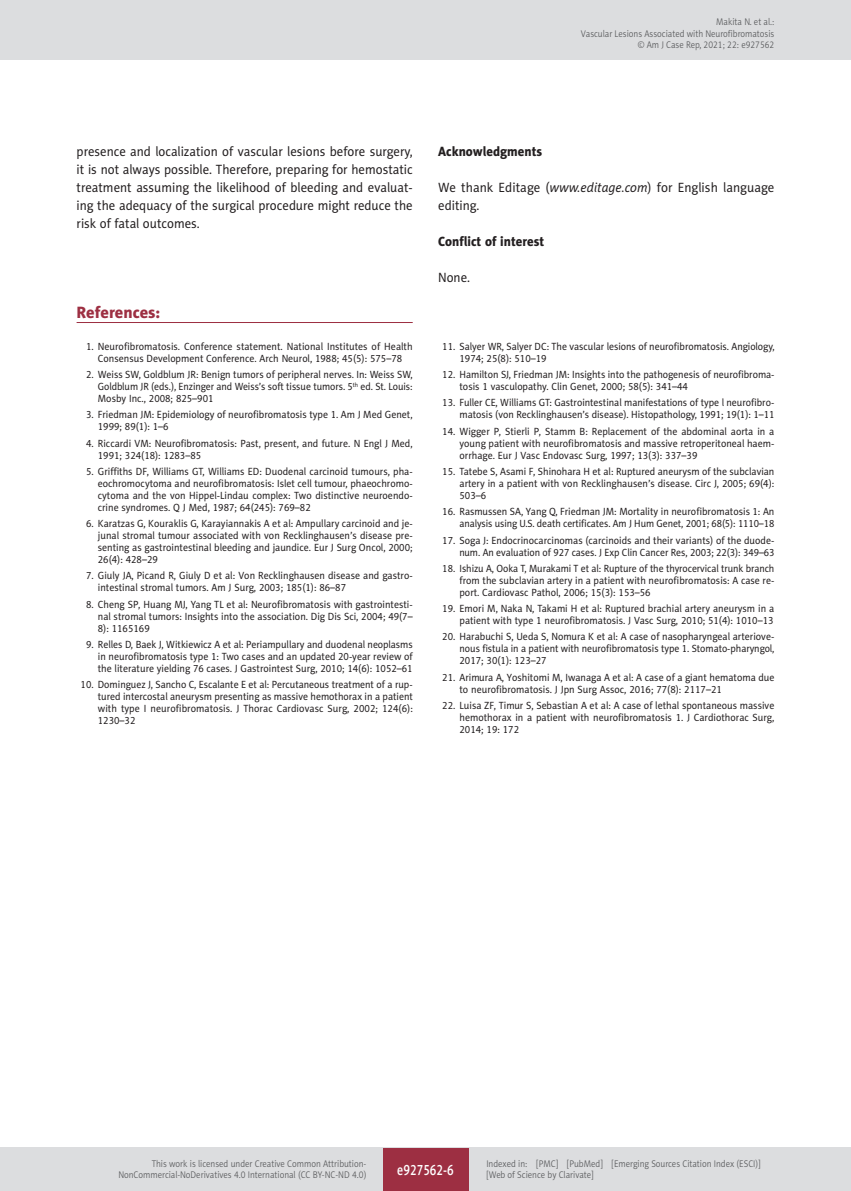
<style>
.page{position:relative;width:851px;height:1191px;background:#fff}
.page>*{position:absolute;margin:0;border:0;box-sizing:border-box;transform-origin:0 0}
.AJCR_Referencje_Tytu{font:16.5px "Naomi Sans EFN Heavy";color:#9d2f42}
.t1{font:15px "Naomi Sans EFN Medium";color:#fff;scale:.8 1}
.AJCR_Body{font:13.5px/18px "Naomi Sans EFN";color:#231f20;text-align:justify;scale:.95 1}
.AJCR_Body-2{font:13.5px/18px "Naomi Sans EFN";color:#231f20;scale:.96 1}
.AJCR_Headline_2{font:13.5px "Naomi Sans EFN Heavy";color:#231f20;scale:.95 1}
.AJCR_Referencje_punk{font:10.5px/12px "Naomi Sans EFN";color:#231f20;text-align:justify;scale:.95 1}
.AJCR_Referencje_punk-2{font:10.5px/12px "Naomi Sans EFN";color:#231f20;text-align:justify;scale:.94 1}
.AJCR_Referencje_punk-3{font:10.5px/12px "Naomi Sans EFN";color:#231f20;text-align:justify;scale:.93 1}
.t2{font:9.75px/11.2px "Naomi Sans EFN Light";color:#57585a;text-align:right;scale:.9 1}
.s1{font-style:italic}
</style>
<div class="page">
<hr style="left:77px;top:322px;width:335px;height:1px;background:#9d2f42">
<div style="left:0;top:0;width:850px;height:60px;background:#dcdddf"></div>
<div style="left:0;top:1148px;width:850px;height:43px;background:#dcdddf"></div>
<div style="left:383px;top:1147px;width:85px;height:43px;background:#9d2f42"></div>
<p class="t2" style="left:581px;top:16px;width:216px">Makita N. et al.:<br>Vascular Lesions Associated with Neurofibromatosis © Am J Case Rep, 2021; 22: e927562</p>
<p class="AJCR_Body" style="left:77px;top:142px;width:355px">presence and localization of vascular lesions before surgery, it is not always possible. Therefore, preparing for hemostatic treatment assuming the likelihood of bleeding and evaluat&shy;ing the adequacy of the surgical procedure might reduce the risk of fatal outcomes.</p>
<p class="AJCR_Referencje_Tytu" style="left:77px;top:302px;width:85px">References:</p>
<p class="AJCR_Referencje_punk" style="left:86px;top:340px;width:345px;text-align:center">1. Neurofibromatosis. Conference statement. National Institutes of Health<br>Consensus Development Conference. Arch Neurol, 1988; 45(5): 575–78</p>
<p class="AJCR_Referencje_punk" style="left:98px;top:369px;width:333px;text-indent:-12px">2. Weiss SW, Goldblum JR: Benign tumors of peripheral nerves. In: Weiss SW, Goldblum JR (eds.), Enzinger and Weiss’s soft tissue tumors. 5<sup>th</sup> ed. St. Louis:<br>Mosby Inc., 2008; 825–901</p>
<p class="AJCR_Referencje_punk" style="left:98px;top:409px;width:333px;text-indent:-12px">3. Friedman JM: Epidemiology of neurofibromatosis type 1. Am J Med Genet,<br>1999; 89(1): 1–6</p>
<p class="AJCR_Referencje_punk" style="left:98px;top:437px;width:333px;text-indent:-12px">4. Riccardi VM: Neurofibromatosis: Past, present, and future. N Engl J Med,<br>1991; 324(18): 1283–85</p>
<p class="AJCR_Referencje_punk" style="left:98px;top:465px;width:333px;text-indent:-12px">5. Griffiths DF, Williams GT, Williams ED: Duodenal carcinoid tumours, pha&shy;eochromocytoma and neurofibromatosis: Islet cell tumour, phaeochromo&shy;cytoma and the von Hippel-Lindau complex: Two distinctive neuroendo&shy;crine syndromes. Q J Med, 1987; 64(245): 769–82</p>
<p class="AJCR_Referencje_punk" style="left:98px;top:518px;width:333px;text-indent:-12px">6. Karatzas G, Kouraklis G, Karayiannakis A et al: Ampullary carcinoid and je&shy;junal stromal tumour associated with von Recklinghausen’s disease pre&shy;senting as gastrointestinal bleeding and jaundice. Eur J Surg Oncol, 2000; 26(4): 428–29</p>
<p class="AJCR_Referencje_punk" style="left:98px;top:570px;width:333px;text-indent:-12px">7. Giuly JA, Picand R, Giuly D et al: Von Recklinghausen disease and gastro&shy;intestinal stromal tumors. Am J Surg, 2003; 185(1): 86–87</p>
<p class="AJCR_Referencje_punk" style="left:98px;top:598px;width:333px;text-indent:-12px">8. Cheng SP, Huang MJ, Yang TL et al: Neurofibromatosis with gastrointesti&shy;nal stromal tumors: Insights into the association. Dig Dis Sci, 2004; 49(7– 8): 1165169</p>
<p class="AJCR_Referencje_punk-2" style="left:98px;top:638px;width:336px;text-indent:-12px">9. Relles D, Baek J, Witkiewicz A et al: Periampullary and duodenal neoplasms in neurofibromatosis type 1: Two cases and an updated 20-year review of the literature yielding 76 cases. J Gastrointest Surg, 2010; 14(6): 1052–61</p>
<p class="AJCR_Referencje_punk-2" style="left:98px;top:679px;width:336px;text-indent:-17px">10. Dominguez J, Sancho C, Escalante E et al: Percutaneous treatment of a rup&shy;tured intercostal aneurysm presenting as massive hemothorax in a patient with type I neurofibromatosis. J Thorac Cardiovasc Surg, 2002; 124(6):<br>1230–32</p>
<p class="AJCR_Headline_2" style="left:438px;top:143px;width:111px">Acknowledgments</p>
<p class="AJCR_Body-2" style="left:438px;top:178px;width:351px">We thank Editage (<span class="s1">www.editage.com</span>) for English language editing.</p>
<p class="AJCR_Headline_2" style="left:438px;top:233px;width:113px">Conflict of interest</p>
<p class="AJCR_Body" style="left:438px;top:268px;width:35px">None.</p>
<p class="AJCR_Referencje_punk-2" style="left:459px;top:340px;width:336px;text-indent:-17px">11. Salyer WR, Salyer DC: The vascular lesions of neurofibromatosis. Angiology,<br>1974; 25(8): 510–19</p>
<p class="AJCR_Referencje_punk-2" style="left:459px;top:369px;width:336px;text-indent:-17px">12. Hamilton SJ, Friedman JM: Insights into the pathogenesis of neurofibroma&shy;tosis 1 vasculopathy. Clin Genet, 2000; 58(5): 341–44</p>
<p class="AJCR_Referencje_punk-2" style="left:442px;top:397px;width:355px;text-align:right">13. Fuller CE, Williams GT: Gastrointestinal manifestations of type l neurofibro&shy;matosis (von Recklinghausen’s disease). Histopathology, 1991; 19(1): 1–11</p>
<p class="AJCR_Referencje_punk" style="left:459px;top:425px;width:333px;text-indent:-17px">14. Wigger P, Stierli P, Stamm B: Replacement of the abdominal aorta in a young patient with neurofibromatosis and massive retroperitoneal haem&shy;orrhage. Eur J Vasc Endovasc Surg, 1997; 13(3): 337–39</p>
<p class="AJCR_Referencje_punk-2" style="left:459px;top:465px;width:336px;text-indent:-17px">15. Tatebe S, Asami F, Shinohara H et al: Ruptured aneurysm of the subclavian artery in a patient with von Recklinghausen’s disease. Circ J, 2005; 69(4):<br>503–6</p>
<p class="AJCR_Referencje_punk" style="left:442px;top:506px;width:351px;text-align:right">16. Rasmussen SA, Yang Q, Friedman JM: Mortality in neurofibromatosis 1: An analysis using U.S. death certificates. Am J Hum Genet, 2001; 68(5): 1110–18</p>
<p class="AJCR_Referencje_punk" style="left:442px;top:534px;width:351px;text-align:right">17. Soga J: Endocrinocarcinomas (carcinoids and their variants) of the duode&shy;num. An evaluation of 927 cases. J Exp Clin Cancer Res, 2003; 22(3): 349–63</p>
<p class="AJCR_Referencje_punk-3" style="left:459px;top:562px;width:340px;text-indent:-17px">18. Ishizu A, Ooka T, Murakami T et al: Rupture of the thyrocervical trunk branch from the subclavian artery in a patient with neurofibromatosis: A case re&shy;port. Cardiovasc Pathol, 2006; 15(3): 153–56</p>
<p class="AJCR_Referencje_punk" style="left:442px;top:602px;width:351px;text-align:right">19. Emori M, Naka N, Takami H et al: Ruptured brachial artery aneurysm in a patient with type 1 neurofibromatosis. J Vasc Surg, 2010; 51(4): 1010–13</p>
<p class="AJCR_Referencje_punk" style="left:459px;top:631px;width:333px;text-indent:-17px">20. Harabuchi S, Ueda S, Nomura K et al: A case of nasopharyngeal arteriove&shy;nous fistula in a patient with neurofibromatosis type 1. Stomato-pharyngol, 2017; 30(1): 123–27</p>
<p class="AJCR_Referencje_punk" style="left:459px;top:671px;width:333px;text-indent:-17px">21. Arimura A, Yoshitomi M, Iwanaga A et al: A case of a giant hematoma due to neurofibromatosis. J Jpn Surg Assoc, 2016; 77(8): 2117–21</p>
<p class="AJCR_Referencje_punk" style="left:459px;top:699px;width:333px;text-indent:-17px">22. Luisa ZF, Timur S, Sebastian A et al: A case of lethal spontaneous massive hemothorax in a patient with neurofibromatosis 1. J Cardiothorac Surg, 2014; 19: 172</p>
<p class="t2" style="left:118px;top:1158px;width:277px">This work is licensed under Creative Common Attribution-<br>NonCommercial-NoDerivatives 4.0 International (CC BY-NC-ND 4.0)</p>
<h2 class="t1" style="left:397px;top:1160px;width:72px">e927562-6</h2>
<p class="t2" style="left:486px;top:1158px;width:306px;text-align:left">Indexed in: [PMC] [PubMed] [Emerging Sources Citation Index (ESCI)] [Web of Science by Clarivate]</p>
</div>
